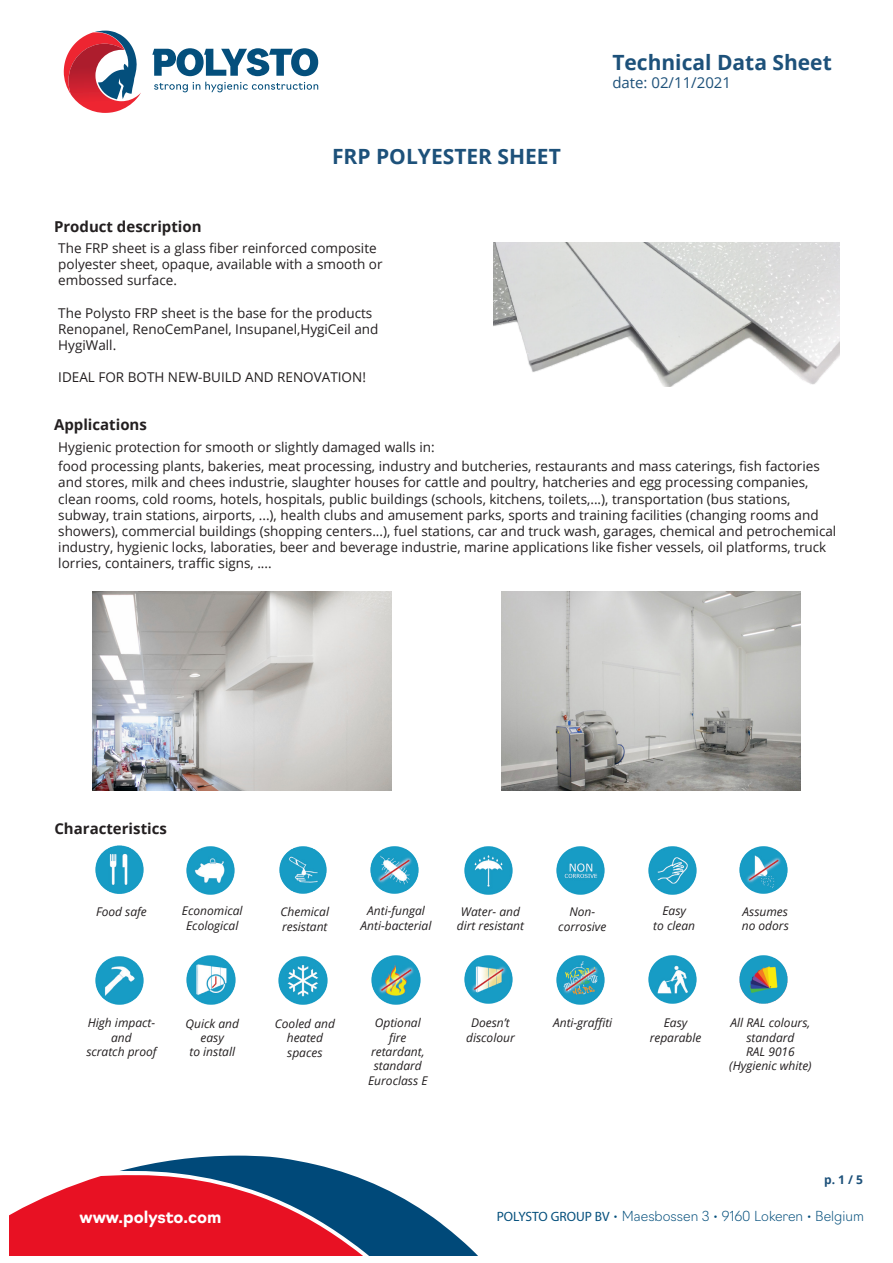
<style>
.page{position:relative;width:893px;height:1263px;background:#fff}
.page>*{position:absolute;margin:0;border:0;box-sizing:border-box;transform-origin:0 0}
.t1{font:700 21px "Open Sans";color:#1d517a}
.t2{font:700 16.5px "Navigo";color:#fff}
.t3{font:700 15px "Open Sans";color:#231f20}
.t4{font:15px "Open Sans";color:#1d517a}
.t5{font:13.5px/16.2px "Open Sans";color:#231f20}
.t6{font:200 13.5px "Navigo";color:#044f7c}
.t7{font:italic 12px/14.4px "Open Sans";color:#231f20;text-align:center}
.t8{font:700 12px "Open Sans";color:#1d517a}
.s1{font-family:"Myriad Pro";font-weight:400}
</style>
<div class="page">
<svg style="left:152px;top:48px;width:166px;height:28px"></svg>
<svg style="left:64px;top:31px;width:77px;height:82px"></svg>
<svg style="left:154px;top:82px;width:164px;height:10px"></svg>
<svg style="left:10px;top:1155px;width:467px;height:100px"></svg>
<img style="left:493px;top:242px;width:346px;height:144px">
<img style="left:93px;top:591px;width:298px;height:199px">
<img style="left:501px;top:591px;width:299px;height:199px">
<img style="left:95px;top:845px;width:49px;height:49px">
<img style="left:739px;top:846px;width:49px;height:48px">
<img style="left:556px;top:846px;width:49px;height:49px">
<img style="left:279px;top:846px;width:48px;height:48px">
<img style="left:464px;top:846px;width:49px;height:49px">
<img style="left:370px;top:846px;width:49px;height:48px">
<img style="left:648px;top:846px;width:49px;height:49px">
<img style="left:186px;top:846px;width:49px;height:49px">
<img style="left:371px;top:955px;width:50px;height:50px">
<img style="left:464px;top:955px;width:49px;height:49px">
<img style="left:739px;top:955px;width:49px;height:49px">
<img style="left:95px;top:956px;width:49px;height:49px">
<img style="left:186px;top:955px;width:50px;height:50px">
<img style="left:278px;top:956px;width:50px;height:49px">
<img style="left:556px;top:955px;width:49px;height:50px">
<img style="left:648px;top:955px;width:49px;height:49px">
<p class="t1" style="left:332px;top:142px;width:230px">FRP POLYESTER SHEET</p>
<p class="t3" style="left:54px;top:215px;width:149px">Product description</p>
<p class="t5" style="left:58px;top:239px;width:326px">The FRP sheet is a glass fiber reinforced composite polyester sheet, opaque, available with a smooth or embossed surface.</p>
<p class="t5" style="left:58px;top:304px;width:322px">The Polysto FRP sheet is the base for the products<br>Renopanel, RenoCemPanel, Insupanel,HygiCeil and<br>HygiWall.</p>
<p class="t5" style="left:58px;top:369px;width:309px">IDEAL FOR BOTH NEW-BUILD AND RENOVATION!</p>
<h1 class="t1" style="left:612px;top:48px;width:221px">Technical Data Sheet</h1>
<p class="t4" style="left:612px;top:72px;width:120px">date: 02/11/2021</p>
<p class="t3" style="left:54px;top:414px;width:94px">Applications</p>
<p class="t5" style="left:58px;top:437px;width:763px;line-height:19.5px">Hygienic protection for smooth or slightly damaged walls in:<br>food processing plants, bakeries, meat processing, industry and butcheries, restaurants and mass caterings, fish factories</p>
<p class="t5" style="left:58px;top:474px;width:780px">and stores, milk and chees industrie, slaughter houses for cattle and poultry, hatcheries and egg processing companies, clean rooms, cold rooms, hotels, hospitals, public buildings (schools, kitchens, toilets,...), transportation (bus stations, subway, train stations, airports, ...), health clubs and amusement parks, sports and training facilities (changing rooms and showers), commercial buildings (shopping centers...), fuel stations, car and truck wash, garages, chemical and petrochemical industry, hygienic locks, laboraties, beer and beverage industrie, marine applications like fisher vessels, oil platforms, truck lorries, containers, traffic signs, ....</p>
<p class="t3" style="left:54px;top:818px;width:114px">Characteristics</p>
<p class="t7" style="left:182px;top:903px;width:62px">Economical<br>Ecological</p>
<p class="t7" style="left:361px;top:903px;width:72px">Anti-fungal<br>Anti-bacterial</p>
<p class="t7" style="left:461px;top:904px;width:61px">Water- and</p>
<p class="t7" style="left:96px;top:904px;width:52px">Food safe</p>
<p class="t7" style="left:280px;top:904px;width:50px">Chemical</p>
<p class="t7" style="left:282px;top:919px;width:47px">resistant</p>
<p class="t7" style="left:457px;top:918px;width:69px">dirt resistant</p>
<p class="t7" style="left:558px;top:904px;width:50px">Non&shy;corrosive</p>
<p class="t7" style="left:662px;top:903px;width:25px">Easy</p>
<p class="t7" style="left:653px;top:918px;width:43px">to clean</p>
<p class="t7" style="left:742px;top:904px;width:49px;text-align:left">Assumes no odors</p>
<p class="t7" style="left:88px;top:1015px;width:69px">High impact-</p>
<p class="t7" style="left:111px;top:1030px;width:22px">and</p>
<p class="t7" style="left:86px;top:1044px;width:72px">scratch proof</p>
<p class="t7" style="left:185px;top:1016px;width:55px">Quick and easy</p>
<p class="t7" style="left:189px;top:1044px;width:47px">to install</p>
<p class="t7" style="left:275px;top:1016px;width:62px">Cooled and</p>
<p class="t7" style="left:287px;top:1030px;width:38px;text-align:left">heated spaces</p>
<p class="t7" style="left:368px;top:1015px;width:61px">Optional fire retardant, standard<br>Euroclass E</p>
<p class="t7" style="left:471px;top:1015px;width:40px">Doesn’t</p>
<p class="t7" style="left:553px;top:1015px;width:61px">Anti-graffiti</p>
<p class="t7" style="left:466px;top:1029px;width:50px">discolour</p>
<p class="t7" style="left:650px;top:1015px;width:53px">Easy reparable</p>
<p class="t7" style="left:731px;top:1015px;width:81px">All RAL colours,</p>
<p class="t7" style="left:746px;top:1030px;width:50px">standard</p>
<p class="t7" style="left:729px;top:1044px;width:84px">RAL 9016 (Hygienic white)</p>
<p class="t8" style="left:824px;top:1171px;width:41px">p. 1 / 5</p>
<p class="t2" style="left:80px;top:1204px;width:144px">www.polysto.com</p>
<p class="t6" style="left:497px;top:1205px;width:369px"><span class="s1">POLYSTO GROUP BV</span> • Maesbossen 3 • 9160 Lokeren • Belgium</p>
</div>
